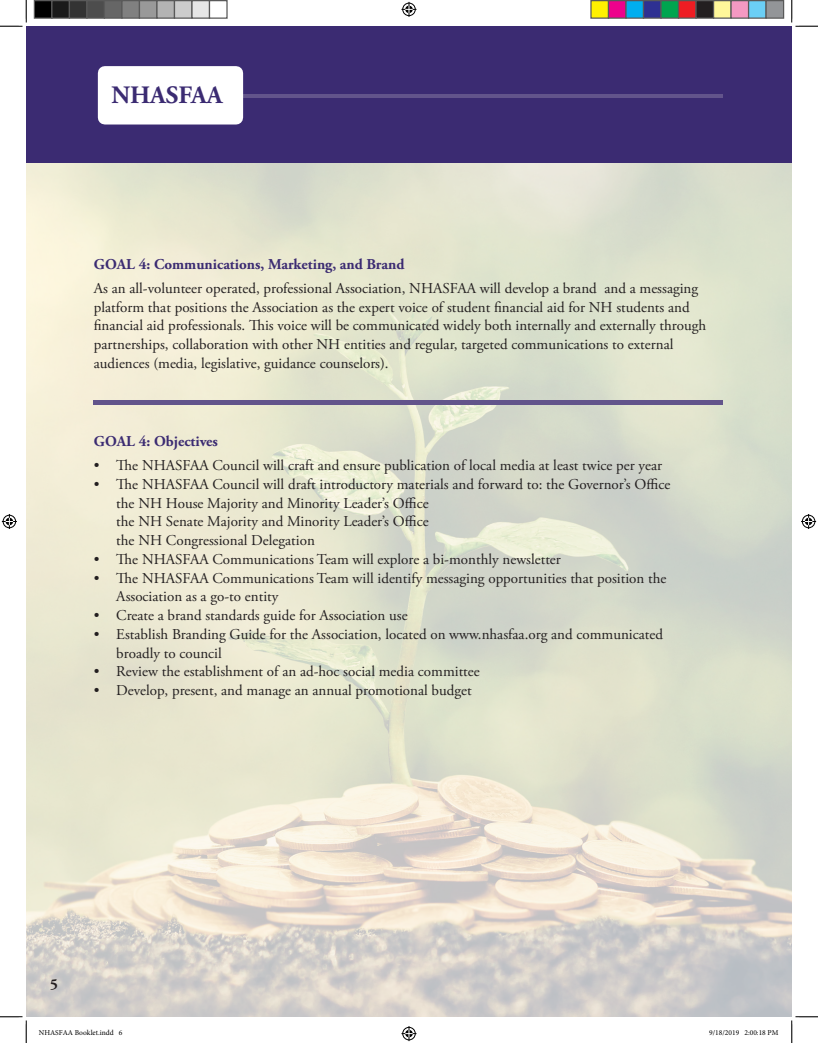
<style>
.page{position:relative;width:818px;height:1043px;background:#fff}
.page>*{position:absolute;margin:0;border:0;box-sizing:border-box;transform-origin:0 0}
.t1{font:700 25px "Adobe Garamond Pro";color:#3b2b72}
.t2{font:15px/18.8px "Adobe Garamond Pro";color:#231f20}
.t3{font:700 15px "Adobe Garamond Pro";color:#3b2b72}
.t4{font:700 15px "Adobe Garamond Pro";color:#231f20}
.t5{font:7.5px "Minion Pro";color:#000}
</style>
<div class="page">
<img style="left:26px;top:163px;width:765px;height:853px">
<div style="left:26px;top:26px;width:765px;height:137px;background:#3b2b72"></div>
<div style="left:94px;top:400px;width:628px;height:5px;background:#62548b"></div>
<hr style="left:125px;top:94px;width:597px;height:4px;background:#62548b">
<div style="left:98px;top:66px;width:145px;height:58px;background:#fff"></div>
<svg style="left:0;top:0;width:27px;height:27px"></svg>
<svg style="left:0;top:1015px;width:27px;height:27px"></svg>
<svg style="left:791px;top:0;width:27px;height:27px"></svg>
<svg style="left:790px;top:1015px;width:28px;height:27px"></svg>
<svg style="left:401px;top:2px;width:15px;height:15px"></svg>
<svg style="left:401px;top:1026px;width:15px;height:15px"></svg>
<svg style="left:2px;top:514px;width:15px;height:15px"></svg>
<svg style="left:801px;top:514px;width:15px;height:15px"></svg>
<div style="left:34px;top:1px;width:18px;height:17px;background:#000"></div>
<div style="left:34px;top:0;width:18px;height:19px;border:1px solid #595959"></div>
<div style="left:52px;top:1px;width:17px;height:17px;background:#1a1a1a"></div>
<div style="left:51px;top:0;width:19px;height:19px;border:1px solid #595959"></div>
<div style="left:69px;top:1px;width:18px;height:17px;background:#333"></div>
<div style="left:69px;top:0;width:19px;height:19px;border:1px solid #595959"></div>
<div style="left:87px;top:1px;width:17px;height:17px;background:#4d4d4d"></div>
<div style="left:86px;top:0;width:19px;height:19px;border:1px solid #595959"></div>
<div style="left:104px;top:1px;width:18px;height:17px;background:#666"></div>
<div style="left:104px;top:0;width:18px;height:19px;border:1px solid #595959"></div>
<div style="left:122px;top:1px;width:17px;height:17px;background:#808080"></div>
<div style="left:121px;top:0;width:19px;height:19px;border:1px solid #595959"></div>
<div style="left:139px;top:1px;width:18px;height:17px;background:#999"></div>
<div style="left:139px;top:0;width:19px;height:19px;border:1px solid #595959"></div>
<div style="left:157px;top:1px;width:17px;height:17px;background:#b3b3b3"></div>
<div style="left:156px;top:0;width:19px;height:19px;border:1px solid #595959"></div>
<div style="left:174px;top:1px;width:18px;height:17px;background:#ccc"></div>
<div style="left:174px;top:0;width:18px;height:19px;border:1px solid #595959"></div>
<div style="left:192px;top:1px;width:17px;height:17px;background:#e6e6e6"></div>
<div style="left:191px;top:0;width:19px;height:19px;border:1px solid #595959"></div>
<div style="left:209px;top:0;width:19px;height:19px;border:1px solid #595959"></div>
<div style="left:591px;top:1px;width:17px;height:17px;background:#fff101"></div>
<div style="left:590px;top:0;width:19px;height:19px;border:1px solid #595959"></div>
<div style="left:608px;top:1px;width:18px;height:17px;background:#ed028c"></div>
<div style="left:608px;top:0;width:18px;height:19px;border:1px solid #595959"></div>
<div style="left:626px;top:1px;width:17px;height:17px;background:#00aeef"></div>
<div style="left:625px;top:0;width:19px;height:19px;border:1px solid #595959"></div>
<div style="left:643px;top:1px;width:18px;height:17px;background:#2e3092"></div>
<div style="left:642px;top:0;width:19px;height:19px;border:1px solid #595959"></div>
<div style="left:661px;top:1px;width:17px;height:17px;background:#00a54f"></div>
<div style="left:660px;top:0;width:19px;height:19px;border:1px solid #595959"></div>
<div style="left:678px;top:1px;width:18px;height:17px;background:#ee1d23"></div>
<div style="left:678px;top:0;width:18px;height:19px;border:1px solid #595959"></div>
<div style="left:696px;top:1px;width:17px;height:17px;background:#231f20"></div>
<div style="left:695px;top:0;width:19px;height:19px;border:1px solid #595959"></div>
<div style="left:713px;top:1px;width:18px;height:17px;background:#fff79a"></div>
<div style="left:712px;top:0;width:19px;height:19px;border:1px solid #595959"></div>
<div style="left:731px;top:1px;width:17px;height:17px;background:#f499c2"></div>
<div style="left:730px;top:0;width:19px;height:19px;border:1px solid #595959"></div>
<div style="left:748px;top:1px;width:18px;height:17px;background:#6bcff6"></div>
<div style="left:748px;top:0;width:18px;height:19px;border:1px solid #595959"></div>
<div style="left:766px;top:1px;width:17px;height:17px;background:#939598"></div>
<div style="left:765px;top:0;width:19px;height:19px;border:1px solid #595959"></div>
<div style="left:709px;top:994px;width:69px;height:23px;background:#bec1c6"></div>
<p class="t1" style="left:111px;top:80px;width:112px">NHASFAA</p>
<p class="t3" style="left:94px;top:255px;width:312px">GOAL 4: Communications, Marketing, and Brand</p>
<p class="t2" style="left:94px;top:279px;width:613px">As an all-volunteer operated, professional Association, NHASFAA will develop a brand and a messaging platform that positions the Association as the expert voice of student financial aid for NH students and financial aid professionals. This voice will be communicated widely both internally and externally through partnerships, collaboration with other NH entities and regular, targeted communications to external audiences (media, legislative, guidance counselors).</p>
<p class="t3" style="left:94px;top:432px;width:125px">GOAL 4: Objectives</p>
<p class="t2" style="left:94px;top:456px;width:569px">• The NHASFAA Council will craft and ensure publication of local media at least twice per year</p>
<p class="t2" style="left:94px;top:475px;width:578px">• The NHASFAA Council will draft introductory materials and forward to: the Governor’s Office</p>
<p class="t2" style="left:116px;top:494px;width:314px">the NH House Majority and Minority Leader’s Office</p>
<p class="t2" style="left:116px;top:512px;width:314px">the NH Senate Majority and Minority Leader’s Office</p>
<p class="t2" style="left:116px;top:531px;width:200px">the NH Congressional Delegation</p>
<p class="t2" style="left:94px;top:550px;width:468px">• The NHASFAA Communications Team will explore a bi-monthly newsletter</p>
<p class="t2" style="left:116px;top:569px;width:551px;text-indent:-22px">• The NHASFAA Communications Team will identify messaging opportunities that position the<br>Association as a go-to entity</p>
<p class="t2" style="left:94px;top:606px;width:315px">• Create a brand standards guide for Association use</p>
<p class="t2" style="left:94px;top:625px;width:570px">• Establish Branding Guide for the Association, located on www.nhasfaa.org and communicated</p>
<p class="t2" style="left:116px;top:644px;width:107px">broadly to council</p>
<p class="t2" style="left:94px;top:662px;width:387px">• Review the establishment of an ad-hoc social media committee</p>
<p class="t2" style="left:94px;top:681px;width:379px">• Develop, present, and manage an annual promotional budget</p>
<p class="t4" style="left:50px;top:975px;width:9px">5</p>
<p class="t5" style="left:39px;top:1028px;width:85px">NHASFAA Booklet.indd 6</p>
<p class="t5" style="left:709px;top:1028px;width:71px">9/18/2019 2:00:18 PM</p>
</div>
